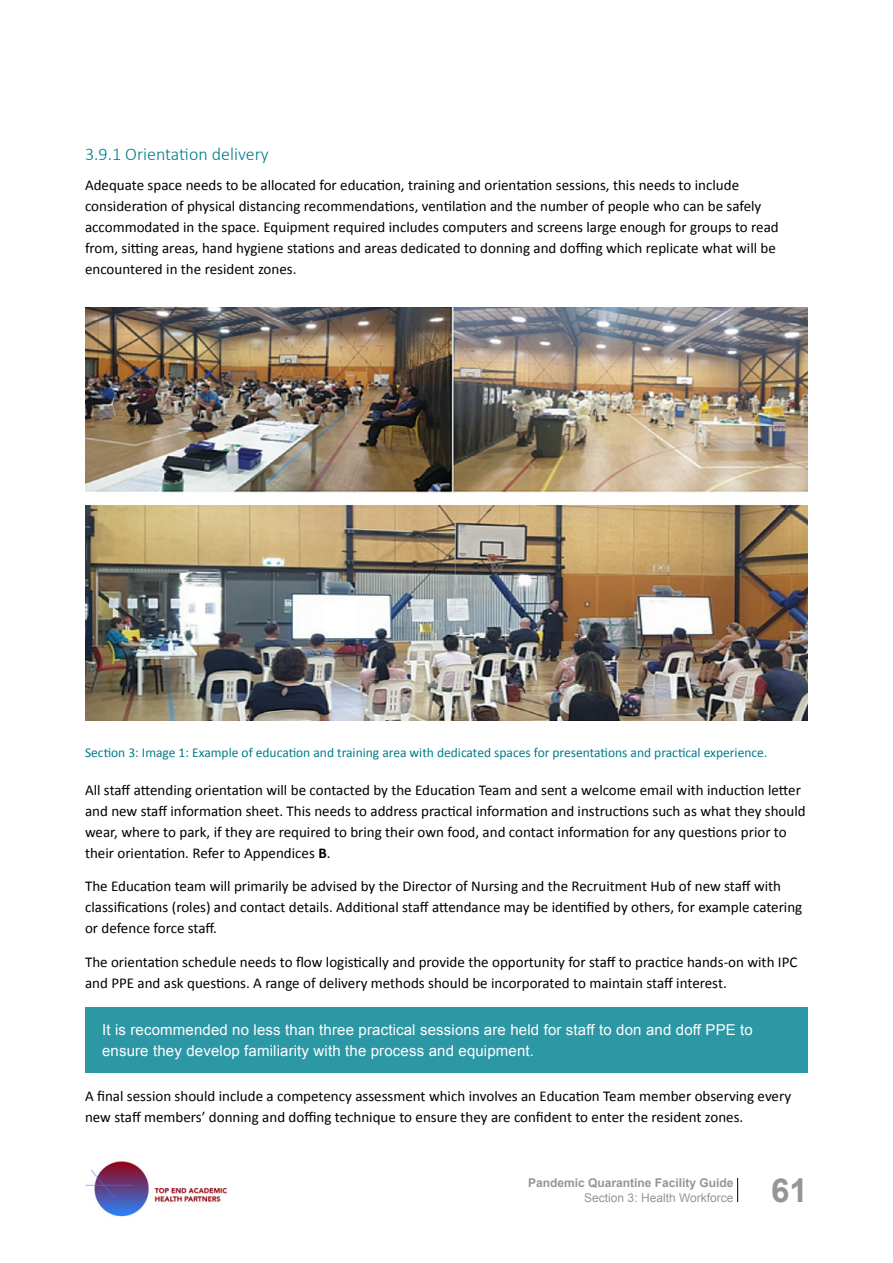
<style>
.page{position:relative;width:893px;height:1263px;background:#fff}
.page>*{position:absolute;margin:0;border:0;box-sizing:border-box;transform-origin:0 0}
.t1{font:700 33px "Arial";color:#939598}
.t2{font:300 18px "Calibri";color:#007c8b}
.t3{font:15px/21px "Calibri";color:#000}
.t4{font:15px/21px "Arial";letter-spacing:.01em;color:#fff}
.t5{font:13.5px "Calibri";color:#007c8b}
.t6{font:700 12px "Arial";color:#939598}
.t7{font:12px "Arial";color:#939598}
.s1{font-weight:700}
</style>
<div class="page">
<svg style="left:737px;top:1178px;width:1px;height:24px"></svg>
<img style="left:85px;top:1161px;width:143px;height:56px">
<img style="left:85px;top:307px;width:723px;height:413px">
<div style="left:85px;top:1007px;width:723px;height:66px;background:#2c98a6"></div>
<p class="t2" style="left:85px;top:143px;width:185px">3.9.1 Orientation delivery</p>
<p class="t3" style="left:85px;top:174px;width:695px">Adequate space needs to be allocated for education, training and orientation sessions, this needs to include consideration of physical distancing recommendations, ventilation and the number of people who can be safely accommodated in the space. Equipment required includes computers and screens large enough for groups to read from, sitting areas, hand hygiene stations and areas dedicated to donning and doffing which replicate what will be encountered in the resident zones.</p>
<p class="t5" style="left:85px;top:743px;width:684px">Section 3: Image 1: Example of education and training area with dedicated spaces for presentations and practical experience.</p>
<p class="t3" style="left:85px;top:779px;width:722px">All staff attending orientation will be contacted by the Education Team and sent a welcome email with induction letter and new staff information sheet. This needs to address practical information and instructions such as what they should wear, where to park, if they are required to bring their own food, and contact information for any questions prior to their orientation. Refer to Appendices <span class="s1">B</span>.</p>
<p class="t3" style="left:85px;top:876px;width:719px">The Education team will primarily be advised by the Director of Nursing and the Recruitment Hub of new staff with classifications (roles) and contact details. Additional staff attendance may be identified by others, for example catering or defence force staff.</p>
<p class="t3" style="left:85px;top:952px;width:714px">The orientation schedule needs to flow logistically and provide the opportunity for staff to practice hands-on with IPC and PPE and ask questions. A range of delivery methods should be incorporated to maintain staff interest.</p>
<p class="t4" style="left:102px;top:1019px;width:652px">It is recommended no less than three practical sessions are held for staff to don and doff PPE to ensure they develop familiarity with the process and equipment.</p>
<p class="t3" style="left:85px;top:1085px;width:708px">A final session should include a competency assessment which involves an Education Team member observing every new staff members’ donning and doffing technique to ensure they are confident to enter the resident zones.</p>
<p class="t6" style="left:528px;top:1174px;width:207px">Pandemic Quarantine Facility Guide</p>
<p class="t7" style="left:584px;top:1189px;width:151px">Section 3: Health Workforce</p>
<h1 class="t1" style="left:771px;top:1168px;width:38px">61</h1>
</div>
